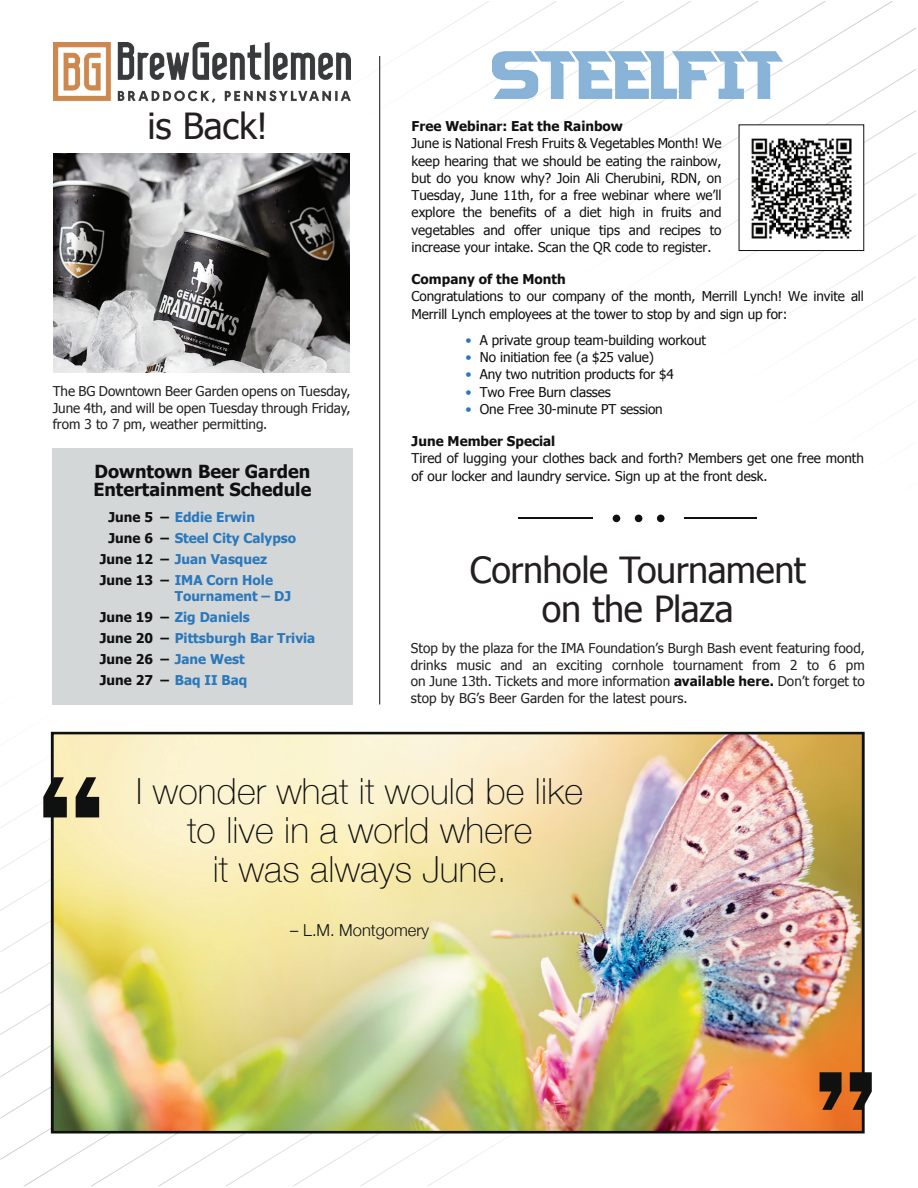
<style>
.page{position:relative;width:918px;height:1188px;background:#fff}
.page>*{position:absolute;margin:0;border:0;box-sizing:border-box;transform-origin:0 0}
.t1{font:100 36px/39px "Helvetica Neue";letter-spacing:.005em;color:#0f1110;text-align:center}
.t2{font:36px/39px "Tahoma";letter-spacing:-.01em;color:#231f20;text-align:center}
.t3{font:700 18px/18px "Tahoma";color:#0f1110}
.t4{font:300 16.5px "Helvetica Neue";color:#0f1110}
.t5{font:13.5px/17.2px "Tahoma";letter-spacing:-.01em;color:#0f1110}
.t6{font:13.5px/16.5px "Tahoma";letter-spacing:.005em;color:#231f20;text-align:justify}
.t7{font:700 13.5px/21px "Tahoma";color:#2a78bc}
.t8{font:700 13.5px "Tahoma";color:#0f1110}
.s1{color:#0f1110}
.s2{color:#2a78bc}
.s3{font-weight:700;color:#0f1110}
</style>
<div class="page">
<svg style="left:826px;top:1px;width:67px;height:151px"></svg>
<svg style="left:587px;top:1px;width:239px;height:209px"></svg>
<svg style="left:554px;top:1px;width:205px;height:187px"></svg>
<svg style="left:554px;top:1px;width:138px;height:164px"></svg>
<svg style="left:350px;top:1px;width:275px;height:142px"></svg>
<svg style="left:648px;top:152px;width:268px;height:166px"></svg>
<svg style="left:23px;top:1035px;width:67px;height:151px"></svg>
<svg style="left:292px;top:1134px;width:220px;height:52px"></svg>
<hr style="left:519px;top:518px;width:74px;height:1px;background:#0f1110">
<hr style="left:684px;top:517px;width:73px;height:2px;background:#0f1110">
<div style="left:613px;top:515px;width:7px;height:7px;background:#0f1110;border-radius:50%"></div>
<div style="left:635px;top:515px;width:7px;height:7px;background:#0f1110;border-radius:50%"></div>
<div style="left:657px;top:515px;width:8px;height:7px;background:#0f1110;border-radius:50%"></div>
<div style="left:52px;top:448px;width:300px;height:257px;background:#d4d7d8"></div>
<hr style="left:379px;top:56px;width:1px;height:648px;background:#0f1110">
<img style="left:493px;top:52px;width:290px;height:46px">
<img style="left:51px;top:732px;width:814px;height:402px">
<svg style="left:0;top:731px;width:238px;height:263px"></svg>
<svg style="left:850px;top:1072px;width:22px;height:38px"></svg>
<svg style="left:820px;top:1072px;width:22px;height:38px"></svg>
<div style="left:739px;top:125px;width:125px;height:126px;background:#fff"></div>
<img style="left:751px;top:138px;width:101px;height:101px">
<img style="left:53px;top:43px;width:297px;height:59px">
<img style="left:54px;top:154px;width:295px;height:218px">
<h1 class="t2" style="left:148px;top:105px;width:122px">is Back!</h1>
<p class="t6" style="left:53px;top:383px;width:299px">The BG Downtown Beer Garden opens on Tuesday, June 4th, and will be open Tuesday through Friday, from 3 to 7 pm, weather permitting.</p>
<h2 class="t3" style="left:93px;top:462px;width:220px">Downtown Beer Garden<br>Entertainment Schedule</h2>
<p class="t7" style="left:108px;top:505px;width:148px"><span class="s1">June 5 –</span> Eddie Erwin</p>
<p class="t7" style="left:108px;top:526px;width:189px"><span class="s1">June 6 –</span> Steel City Calypso</p>
<p class="t7" style="left:100px;top:547px;width:169px"><span class="s1">June 12 –</span> Juan Vasquez</p>
<p class="t7" style="left:100px;top:568px;width:175px"><span class="s1">June 13 –</span> IMA Corn Hole</p>
<p class="t7" style="left:100px;top:585px;width:217px;text-indent:75px">Tournament – DJ<br><span class="s1">June 19 –</span> Zig Daniels<br><span class="s1">June 20 –</span> Pittsburgh Bar Trivia<br><span class="s1">June 26 –</span> Jane West<br><span class="s1">June 27 –</span> Baq II Baq</p>
<p class="t8" style="left:412px;top:117px;width:213px">Free Webinar: Eat the Rainbow</p>
<p class="t5" style="left:412px;top:134px;width:311px;text-align:justify">June is National Fresh Fruits &amp; Vegetables Month! We keep hearing that we should be eating the rainbow, but do you know why? Join Ali Cherubini, RDN, on Tuesday, June 11th, for a free webinar where we’ll explore the benefits of a diet high in fruits and vegetables and offer unique tips and recipes to increase your intake. Scan the QR code to register.</p>
<p class="t8" style="left:412px;top:270px;width:156px">Company of the Month</p>
<p class="t5" style="left:412px;top:287px;width:454px">Congratulations to our company of the month, Merrill Lynch! We invite all<br>Merrill Lynch employees at the tower to stop by and sign up for:</p>
<p class="t5" style="left:466px;top:331px;width:242px"><span class="s2">•</span> A private group team-building workout</p>
<p class="t5" style="left:466px;top:348px;width:190px"><span class="s2">•</span> No initiation fee (a $25 value)</p>
<p class="t5" style="left:466px;top:365px;width:210px"><span class="s2">•</span> Any two nutrition products for $4</p>
<p class="t5" style="left:466px;top:382px;width:147px"><span class="s2">•</span> Two Free Burn classes</p>
<p class="t5" style="left:466px;top:400px;width:199px"><span class="s2">•</span> One Free 30-minute PT session</p>
<p class="t8" style="left:412px;top:432px;width:145px">June Member Special</p>
<p class="t5" style="left:412px;top:449px;width:454px">Tired of lugging your clothes back and forth? Members get one free month of our locker and laundry service. Sign up at the front desk.</p>
<h1 class="t2" style="left:470px;top:548px;width:338px">Cornhole Tournament on the Plaza</h1>
<p class="t6" style="left:411px;top:639px;width:455px">Stop by the plaza for the IMA Foundation’s Burgh Bash event featuring food, drinks music and an exciting cornhole tournament from 2 to 6 pm on June 13th. Tickets and more information <span class="s3">available here.</span> Don’t forget to stop by BG’s Beer Garden for the latest pours.</p>
<h1 class="t1" style="left:136px;top:770px;width:448px">I wonder what it would be like to live in a world where<br>it was always June.</h1>
<p class="t4" style="left:290px;top:917px;width:140px">– L.M. Montgomery</p>
</div>
